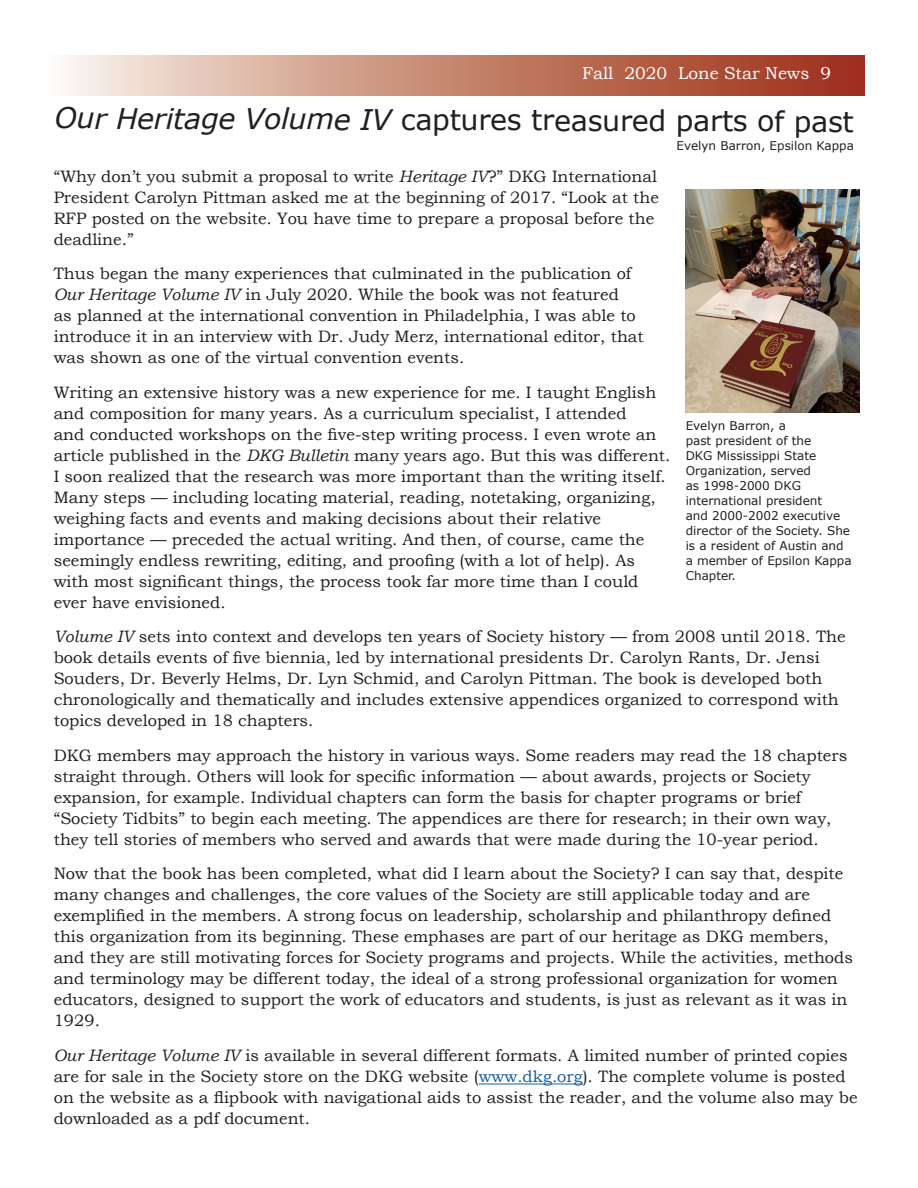
<style>
.page{position:relative;width:918px;height:1188px;background:#fff}
.page>*{position:absolute;margin:0;border:0;box-sizing:border-box;transform-origin:0 0}
.t1{font:28.5px "Verdana";letter-spacing:-.015em;color:#231f20}
.t2{font:17.25px "Bookman Old Style";color:#fff}
.t3{font:16.5px/21px "Bookman Old Style";color:#231f20}
.t4{font:12px/15px "Verdana";color:#231f20}
.s1{font-style:italic}
.s2{color:#175d9e}
</style>
<div class="page">
<svg style="left:64px;top:56px;width:801px;height:40px;background:#c68875"></svg>
<hr style="left:479px;top:1083px;width:104px;height:1px;background:#175d9e">
<img style="left:686px;top:189px;width:174px;height:223px">
<p class="t2" style="left:582px;top:62px;width:251px">Fall 2020 Lone Star News 9</p>
<p class="t1" style="left:54px;top:101px;width:801px"><span class="s1">Our Heritage Volume IV</span> captures treasured parts of past</p>
<p class="t4" style="left:676px;top:138px;width:179px">Evelyn Barron, Epsilon Kappa</p>
<p class="t3" style="left:54px;top:166px;width:607px">“Why don’t you submit a proposal to write <span class="s1">Heritage IV</span>?” DKG International President Carolyn Pittman asked me at the beginning of 2017. “Look at the RFP posted on the website. You have time to prepare a proposal before the deadline.”</p>
<p class="t3" style="left:54px;top:263px;width:592px">Thus began the many experiences that culminated in the publication of <span class="s1">Our Heritage Volume IV</span> in July 2020. While the book was not featured<br>as planned at the international convention in Philadelphia, I was able to introduce it in an interview with Dr. Judy Merz, international editor, that was shown as one of the virtual convention events.</p>
<p class="t3" style="left:54px;top:382px;width:618px">Writing an extensive history was a new experience for me. I taught English and composition for many years. As a curriculum specialist, I attended<br>and conducted workshops on the five-step writing process. I even wrote an article published in the <span class="s1">DKG Bulletin</span> many years ago. But this was different.<br>I soon realized that the research was more important than the writing itself.<br>Many steps — including locating material, reading, notetaking, organizing, weighing facts and events and making decisions about their relative importance — preceded the actual writing. And then, of course, came the seemingly endless rewriting, editing, and proofing (with a lot of help). As with most significant things, the process took far more time than I could ever have envisioned.</p>
<p class="t3" style="left:54px;top:626px;width:793px"><span class="s1">Volume IV</span> sets into context and develops ten years of Society history — from 2008 until 2018. The book details events of five biennia, led by international presidents Dr. Carolyn Rants, Dr. Jensi Souders, Dr. Beverly Helms, Dr. Lyn Schmid, and Carolyn Pittman. The book is developed both chronologically and thematically and includes extensive appendices organized to correspond with topics developed in 18 chapters.</p>
<p class="t3" style="left:54px;top:745px;width:795px">DKG members may approach the history in various ways. Some readers may read the 18 chapters straight through. Others will look for specific information — about awards, projects or Society expansion, for example. Individual chapters can form the basis for chapter programs or brief “Society Tidbits” to begin each meeting. The appendices are there for research; in their own way, they tell stories of members who served and awards that were made during the 10-year period.</p>
<p class="t3" style="left:54px;top:863px;width:801px">Now that the book has been completed, what did I learn about the Society? I can say that, despite many changes and challenges, the core values of the Society are still applicable today and are exemplified in the members. A strong focus on leadership, scholarship and philanthropy defined this organization from its beginning. These emphases are part of our heritage as DKG members, and they are still motivating forces for Society programs and projects. While the activities, methods and terminology may be different today, the ideal of a strong professional organization for women educators, designed to support the work of educators and students, is just as relevant as it was in 1929.</p>
<p class="t3" style="left:54px;top:1045px;width:805px"><span class="s1">Our Heritage Volume IV</span> is available in several different formats. A limited number of printed copies are for sale in the Society store on the DKG website (<span class="s2">www.dkg.org</span>). The complete volume is posted on the website as a flipbook with navigational aids to assist the reader, and the volume also may be downloaded as a pdf document.</p>
<p class="t4" style="left:686px;top:418px;width:167px">Evelyn Barron, a<br>past president of the<br>DKG Mississippi State<br>Organization, served<br>as 1998-2000 DKG international president<br>and 2000-2002 executive director of the Society. She is a resident of Austin and a member of Epsilon Kappa<br>Chapter.</p>
</div>
